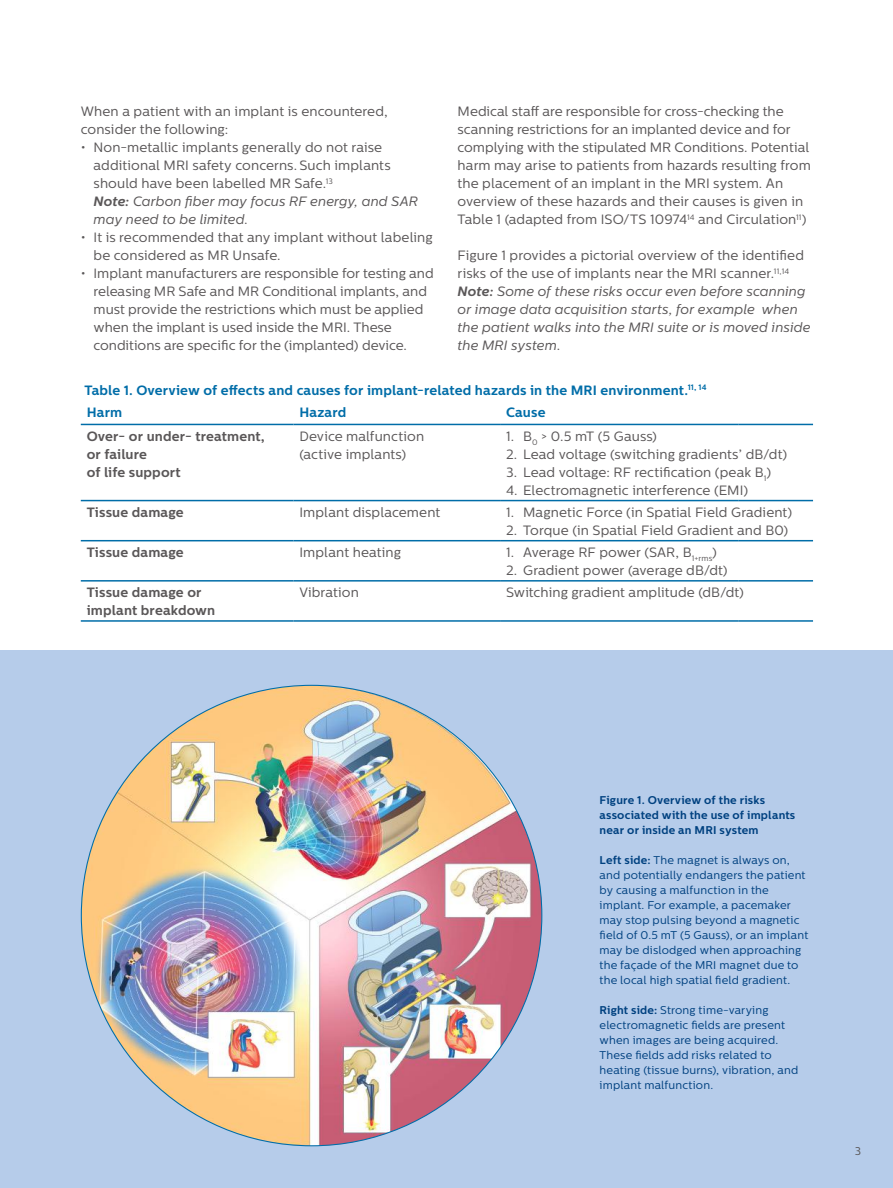
<style>
.page{position:relative;width:893px;height:1188px;background:#fff}
.page>*{position:absolute;margin:0;border:0;box-sizing:border-box;transform-origin:0 0}
.t1{font:13.5px/18px "Centrale Sans";letter-spacing:.005em;color:#5a5758}
.t2{font:italic 13.5px/18px "Centrale Sans";letter-spacing:.005em;color:#5a5758}
.t3{font:700 13.5px/18px "Centrale Sans";letter-spacing:.01em;color:#5a5758}
.t4{font:700 13.5px/22.2px "Centrale Sans";letter-spacing:.01em;color:#006da8}
.t5{font:11.25px/15px "Centrale Sans";letter-spacing:.015em;color:#004180}
.t6{font:700 11.25px/15px "Centrale Sans";letter-spacing:.015em;color:#004180}
.t7{font:11.25px "Centrale Sans";color:#5a5758}
.s1{font-style:normal}
.s2{font-weight:700}
.s3{font-weight:700;font-style:italic}
.s4{font-style:italic}
</style>
<div class="page">
<div style="left:0;top:651px;width:893px;height:537px;background:#b6ccea"></div>
<hr style="left:81px;top:424px;width:212px;height:1px;background:#006da8">
<hr style="left:293px;top:424px;width:207px;height:1px;background:#006da8">
<hr style="left:500px;top:424px;width:238px;height:1px;background:#006da8">
<hr style="left:738px;top:424px;width:75px;height:1px;background:#006da8">
<hr style="left:81px;top:500px;width:212px;height:1px;background:#006da8">
<hr style="left:293px;top:500px;width:207px;height:1px;background:#006da8">
<hr style="left:500px;top:500px;width:238px;height:1px;background:#006da8">
<hr style="left:738px;top:500px;width:75px;height:1px;background:#006da8">
<hr style="left:81px;top:540px;width:212px;height:1px;background:#006da8">
<hr style="left:293px;top:540px;width:207px;height:1px;background:#006da8">
<hr style="left:500px;top:540px;width:238px;height:1px;background:#006da8">
<hr style="left:738px;top:540px;width:75px;height:1px;background:#006da8">
<hr style="left:81px;top:580px;width:212px;height:2px;background:#006da8">
<hr style="left:293px;top:580px;width:207px;height:2px;background:#006da8">
<hr style="left:500px;top:580px;width:238px;height:2px;background:#006da8">
<hr style="left:738px;top:580px;width:75px;height:2px;background:#006da8">
<hr style="left:81px;top:620px;width:212px;height:2px;background:#006da8">
<hr style="left:293px;top:620px;width:207px;height:2px;background:#006da8">
<hr style="left:500px;top:620px;width:238px;height:2px;background:#006da8">
<hr style="left:738px;top:620px;width:75px;height:2px;background:#006da8">
<img style="left:81px;top:685px;width:461px;height:461px;border-radius:230px">
<p class="t1" style="left:458px;top:103px;width:355px">Medical staff are responsible for cross-checking the scanning restrictions for an implanted device and for complying with the stipulated MR Conditions. Potential harm may arise to patients from hazards resulting from the placement of an implant in the MRI system. An overview of these hazards and their causes is given in Table 1 (adapted from ISO/TS 10974<sup>14</sup> and Circulation<sup>11</sup>)</p>
<p class="t2" style="left:458px;top:247px;width:354px"><span class="s1">Figure 1 provides a pictorial overview of the identified risks of the use of implants near the MRI scanner.</span><sup>11,14<br></sup><span class="s2">Note:</span> Some of these risks occur even before scanning or image data acquisition starts, for example when the patient walks into the MRI suite or is moved inside the MRI system<span class="s1">.</span></p>
<p class="t4" style="left:84px;top:379px;width:624px">Table 1. Overview of effects and causes for implant-related hazards in the MRI environment.<sup>11,</sup> <sup>14<br></sup>Harm</p>
<p class="t1" style="left:81px;top:103px;width:308px">When a patient with an implant is encountered, consider the following:</p>
<p class="t1" style="left:94px;top:139px;width:326px;text-indent:-13px">• Non-metallic implants generally do not raise additional MRI safety concerns. Such implants should have been labelled MR Safe.<sup>13<br></sup><span class="s3">Note:</span> <span class="s4">Carbon fiber may focus RF energy, and SAR may need to be limited.</span></p>
<p class="t1" style="left:94px;top:229px;width:341px;text-indent:-13px">• It is recommended that any implant without labeling be considered as MR Unsafe.</p>
<p class="t1" style="left:94px;top:265px;width:342px;text-indent:-13px">• Implant manufacturers are responsible for testing and releasing MR Safe and MR Conditional implants, and must provide the restrictions which must be applied when the implant is used inside the MRI. These conditions are specific for the (implanted) device.</p>
<p class="t4" style="left:299px;top:401px;width:48px">Hazard</p>
<p class="t4" style="left:506px;top:401px;width:41px">Cause</p>
<p class="t3" style="left:87px;top:427px;width:180px">Over- or under- treatment, or failure<br>of life support</p>
<p class="t1" style="left:299px;top:427px;width:126px">Device malfunction (active implants)</p>
<p class="t1" style="left:506px;top:427px;width:152px">1. B<sub>0</sub> &gt; 0.5 mT (5 Gauss)</p>
<p class="t1" style="left:506px;top:445px;width:283px">2. Lead voltage (switching gradients’ dB/dt)</p>
<p class="t1" style="left:506px;top:463px;width:267px">3. Lead voltage: RF rectification (peak B<sub>1</sub>)</p>
<p class="t1" style="left:506px;top:481px;width:244px">4. Electromagnetic interference (EMI)</p>
<p class="t3" style="left:87px;top:503px;width:99px">Tissue damage</p>
<p class="t1" style="left:299px;top:503px;width:142px">Implant displacement</p>
<p class="t1" style="left:506px;top:503px;width:288px">1. Magnetic Force (in Spatial Field Gradient)</p>
<p class="t1" style="left:506px;top:521px;width:284px">2. Torque (in Spatial Field Gradient and B0)</p>
<p class="t3" style="left:87px;top:543px;width:99px">Tissue damage</p>
<p class="t1" style="left:299px;top:543px;width:103px">Implant heating</p>
<p class="t1" style="left:506px;top:543px;width:212px">1. Average RF power (SAR, B<sub>1+rms</sub>)</p>
<p class="t1" style="left:506px;top:561px;width:223px">2. Gradient power (average dB/dt)</p>
<p class="t3" style="left:87px;top:583px;width:130px">Tissue damage or implant breakdown</p>
<p class="t1" style="left:299px;top:583px;width:61px">Vibration</p>
<p class="t1" style="left:506px;top:583px;width:239px">Switching gradient amplitude (dB/dt)</p>
<p class="t6" style="left:600px;top:792px;width:197px">Figure 1. Overview of the risks associated with the use of implants near or inside an MRI system</p>
<p class="t5" style="left:600px;top:852px;width:210px"><span class="s2">Left side:</span> The magnet is always on, and potentially endangers the patient by causing a malfunction in the implant. For example, a pacemaker may stop pulsing beyond a magnetic field of 0.5 mT (5 Gauss), or an implant may be dislodged when approaching the façade of the MRI magnet due to the local high spatial field gradient.</p>
<p class="t5" style="left:600px;top:1002px;width:200px"><span class="s2">Right side:</span> Strong time-varying electromagnetic fields are present when images are being acquired.<br>These fields add risks related to heating (tissue burns), vibration, and implant malfunction.</p>
<p class="t7" style="left:855px;top:1144px;width:8px">3</p>
</div>
